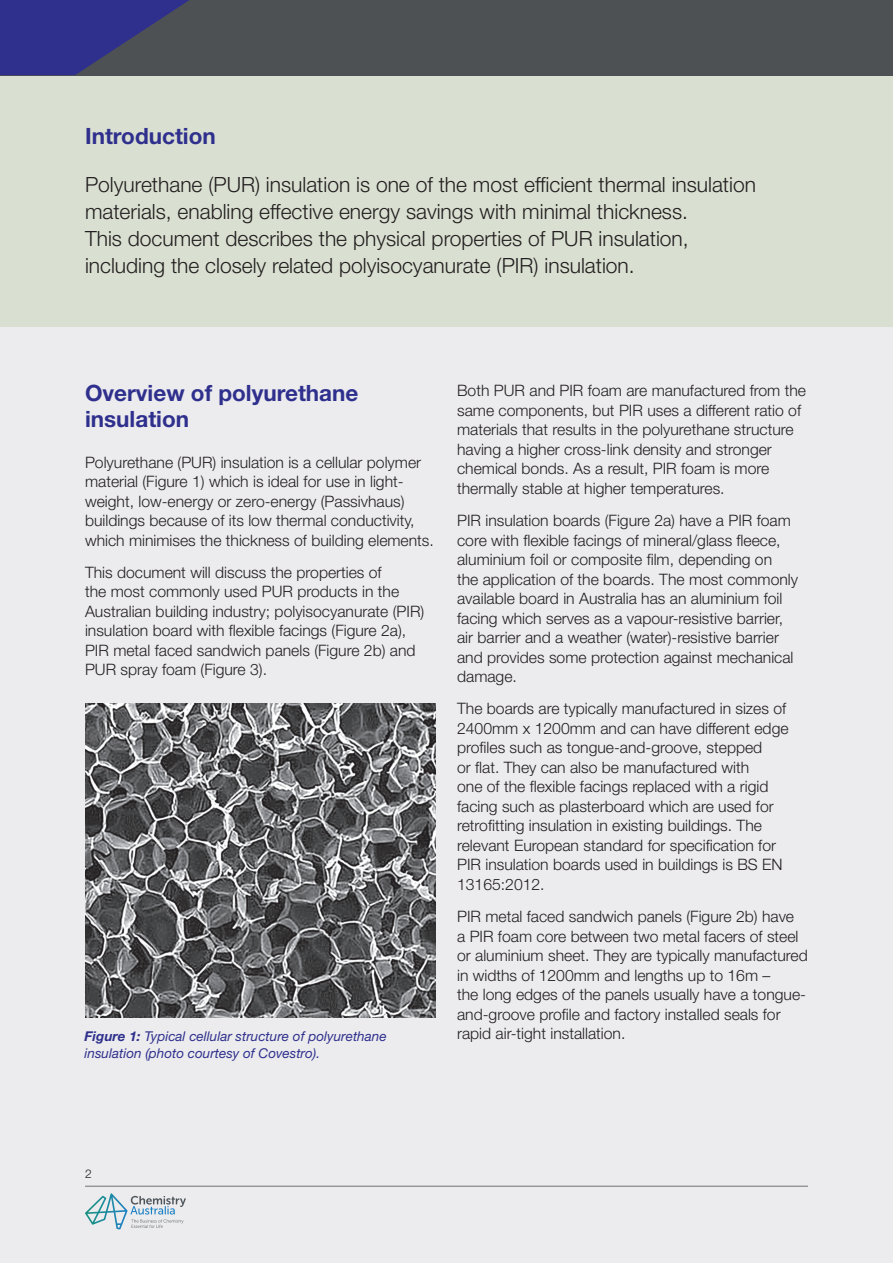
<style>
.page{position:relative;width:893px;height:1263px;background:#ececee}
.page>*{position:absolute;margin:0;border:0;box-sizing:border-box;transform-origin:0 0}
.t1{font:700 22.5px/25.5px "Helvetica Neue LT Std";color:#2f308d}
.t2{font:300 21px/27px "Helvetica Neue LT Std";color:#231f20}
.t3{font:300 15.75px/19.5px "Helvetica Neue LT Std";color:#231f20}
.t4{font:italic 13.5px "Helvetica Neue LT Std";color:#2f308d}
.t5{font:300 12px "Helvetica Neue LT Std";color:#231f20}
.s1{font-weight:700}
</style>
<div class="page">
<div style="left:0;top:43px;width:893px;height:284px;background:#d9e0d1"></div>
<svg style="left:85px;top:1193px;width:101px;height:36px"></svg>
<hr style="left:85px;top:1186px;width:723px;height:1px;background:#6f7272">
<div style="left:0;top:0;width:893px;height:75px;background:#4d5153"></div>
<svg style="left:0;top:0;width:189px;height:75px"></svg>
<img style="left:85px;top:704px;width:351px;height:313px">
<h1 class="t1" style="left:85px;top:122px;width:132px">Introduction</h1>
<p class="t2" style="left:85px;top:170px;width:672px">Polyurethane (PUR) insulation is one of the most efficient thermal insulation materials, enabling effective energy savings with minimal thickness.<br>This document describes the physical properties of PUR insulation, including the closely related polyisocyanurate (PIR) insulation.</p>
<h1 class="t1" style="left:85px;top:380px;width:275px">Overview of polyurethane insulation</h1>
<p class="t3" style="left:85px;top:452px;width:350px">Polyurethane (PUR) insulation is a cellular polymer material (Figure 1) which is ideal for use in light&shy;weight, low-energy or zero-energy (Passivhaus) buildings because of its low thermal conductivity, which minimises the thickness of building elements.</p>
<p class="t3" style="left:85px;top:562px;width:341px">This document will discuss the properties of<br>the most commonly used PUR products in the Australian building industry; polyisocyanurate (PIR) insulation board with flexible facings (Figure 2a), PIR metal faced sandwich panels (Figure 2b) and PUR spray foam (Figure 3).</p>
<p class="t3" style="left:457px;top:381px;width:350px">Both PUR and PIR foam are manufactured from the same components, but PIR uses a different ratio of materials that results in the polyurethane structure having a higher cross-link density and stronger chemical bonds. As a result, PIR foam is more thermally stable at higher temperatures.</p>
<p class="t3" style="left:457px;top:510px;width:343px">PIR insulation boards (Figure 2a) have a PIR foam core with flexible facings of mineral/glass fleece, aluminium foil or composite film, depending on<br>the application of the boards. The most commonly available board in Australia has an aluminium foil facing which serves as a vapour-resistive barrier, air barrier and a weather (water)-resistive barrier and provides some protection against mechanical damage.</p>
<p class="t3" style="left:457px;top:699px;width:333px">The boards are typically manufactured in sizes of 2400mm x 1200mm and can have different edge profiles such as tongue-and-groove, stepped<br>or flat. They can also be manufactured with<br>one of the flexible facings replaced with a rigid facing such as plasterboard which are used for retrofitting insulation in existing buildings. The relevant European standard for specification for PIR insulation boards used in buildings is BS EN 13165:2012.</p>
<p class="t3" style="left:457px;top:906px;width:352px">PIR metal faced sandwich panels (Figure 2b) have<br>a PIR foam core between two metal facers of steel or aluminium sheet. They are typically manufactured in widths of 1200mm and lengths up to 16m –<br>the long edges of the panels usually have a tongue&shy;and-groove profile and factory installed seals for</p>
<p class="t4" style="left:85px;top:1028px;width:303px"><span class="s1">Figure 1:</span> Typical cellular structure of polyurethane</p>
<p class="t3" style="left:457px;top:1023px;width:170px">rapid air-tight installation.</p>
<p class="t4" style="left:85px;top:1045px;width:237px">insulation (photo courtesy of Covestro).</p>
<p class="t5" style="left:85px;top:1166px;width:8px">2</p>
</div>
